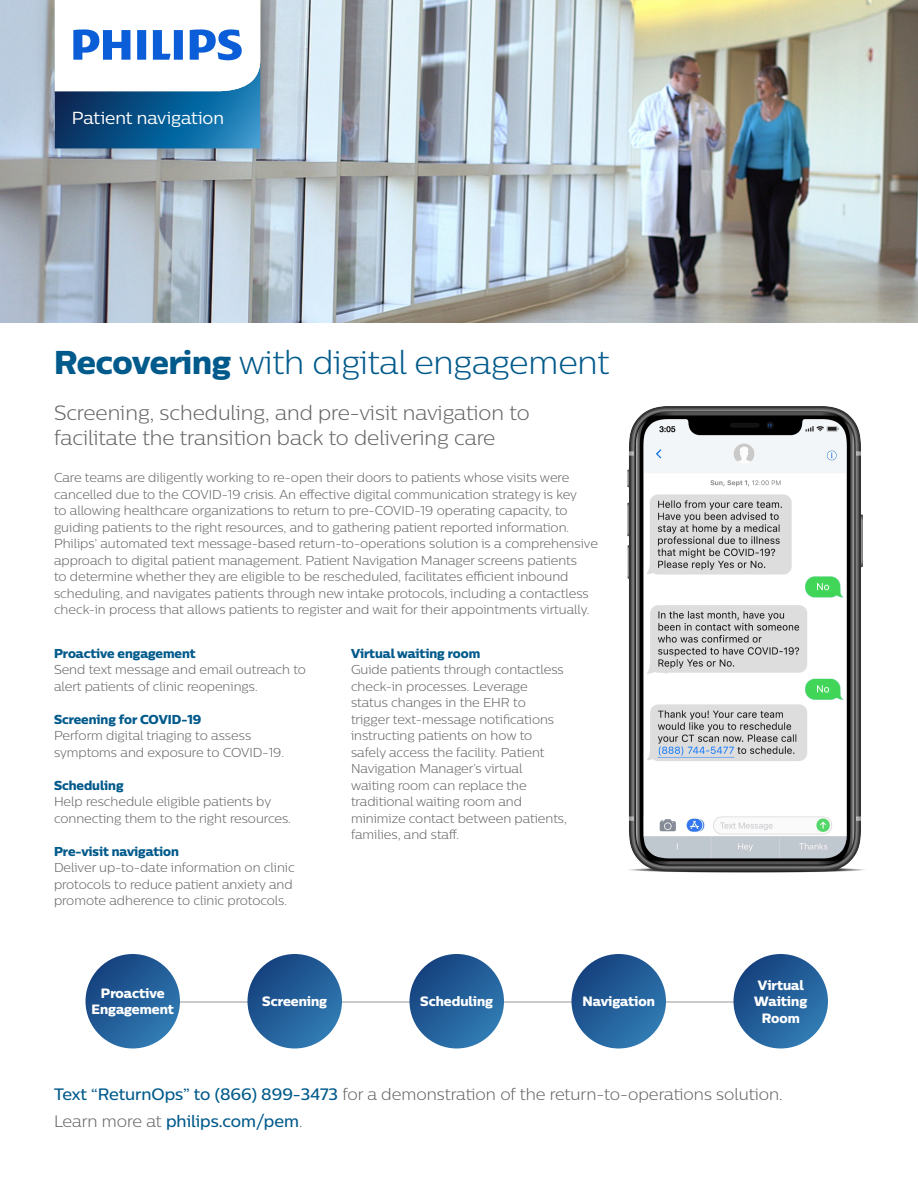
<style>
.page{position:relative;width:918px;height:1188px;background:#fff}
.page>*{position:absolute;margin:0;border:0;box-sizing:border-box;transform-origin:0 0}
.t1{font:300 33px "Centrale Sans";letter-spacing:-.005em;color:#005a8b}
.t2{font:300 20.7px/24.8px "Centrale Sans";color:#636466}
.t3{font:17.4px "Centrale Sans";letter-spacing:-.005em;color:#fff}
.t4{font:300 16.5px/27px "Centrale Sans";color:#636466}
.t5{font:13.5px/16.2px "Centrale Sans X Bold";color:#fff;text-align:center}
.t6{font:300 12.9px/16.5px "Centrale Sans";color:#636466}
.t7{font:12.9px "Centrale Sans X Bold";color:#005a8b}
.s1{font-family:"Centrale Sans X Bold";font-weight:400}
.s2{font-family:"Centrale Sans X Bold";font-weight:400;color:#005a8b}
.s3{font-weight:500;color:#005a8b}
</style>
<div class="page">
<img style="left:0;top:0;width:918px;height:322px">
<img style="left:30px;top:0;width:255px;height:174px">
<svg style="left:55px;top:0;width:205px;height:148px"></svg>
<hr style="left:90px;top:1001px;width:735px;height:2px;background:#b9b9b9">
<svg style="left:248px;top:954px;width:94px;height:94px;background:#235e99"></svg>
<svg style="left:410px;top:954px;width:94px;height:94px;background:#235e99"></svg>
<svg style="left:572px;top:954px;width:94px;height:94px;background:#235e99"></svg>
<svg style="left:734px;top:954px;width:94px;height:94px;background:#235e99"></svg>
<svg style="left:86px;top:954px;width:94px;height:94px;background:#235e99"></svg>
<img style="left:627px;top:406px;width:238px;height:467px">
<p class="t3" style="left:72px;top:107px;width:154px">Patient navigation</p>
<p class="t1" style="left:54px;top:342px;width:557px"><span class="s1">Recovering</span> with digital engagement</p>
<p class="t2" style="left:54px;top:400px;width:477px">Screening, scheduling, and pre-visit navigation to facilitate the transition back to delivering care</p>
<p class="t6" style="left:54px;top:469px;width:545px">Care teams are diligently working to re-open their doors to patients whose visits were cancelled due to the COVID-19 crisis. An effective digital communication strategy is key<br>to allowing healthcare organizations to return to pre-COVID-19 operating capacity, to guiding patients to the right resources, and to gathering patient reported information.<br>Philips’ automated text message-based return-to-operations solution is a comprehensive approach to digital patient management. Patient Navigation Manager screens patients<br>to determine whether they are eligible to be rescheduled, facilitates efficient inbound scheduling, and navigates patients through new intake protocols, including a contactless check-in process that allows patients to register and wait for their appointments virtually.</p>
<p class="t6" style="left:54px;top:645px;width:254px"><span class="s2">Proactive engagement<br></span>Send text message and email outreach to alert patients of clinic reopenings.</p>
<p class="t6" style="left:54px;top:711px;width:232px"><span class="s2">Screening for COVID-19<br></span>Perform digital triaging to assess symptoms and exposure to COVID-19.</p>
<p class="t7" style="left:54px;top:777px;width:71px">Scheduling</p>
<p class="t6" style="left:54px;top:793px;width:238px">Help reschedule eligible patients by connecting them to the right resources.</p>
<p class="t6" style="left:54px;top:843px;width:242px"><span class="s2">Pre-visit navigation<br></span>Deliver up-to-date information on clinic protocols to reduce patient anxiety and promote adherence to clinic protocols.</p>
<p class="t6" style="left:351px;top:645px;width:217px"><span class="s2">Virtual waiting room<br></span>Guide patients through contactless check-in processes. Leverage status changes in the EHR to trigger text-message notifications instructing patients on how to safely access the facility. Patient<br>Navigation Manager’s virtual waiting room can replace the traditional waiting room and minimize contact between patients, families, and staff.</p>
<p class="t5" style="left:92px;top:985px;width:84px">Proactive<br>Engagement</p>
<p class="t5" style="left:262px;top:993px;width:66px">Screening</p>
<p class="t5" style="left:420px;top:993px;width:74px">Scheduling</p>
<p class="t5" style="left:583px;top:993px;width:74px">Navigation</p>
<p class="t5" style="left:754px;top:977px;width:54px;text-align:left">Virtual<br>Waiting</p>
<p class="t5" style="left:762px;top:1009px;width:40px">Room</p>
<p class="t4" style="left:54px;top:1081px;width:730px"><span class="s3">Text “ReturnOps” to (866) 899-3473</span> for a demonstration of the return-to-operations solution.<br>Learn more at <span class="s3">philips.com/pem</span>.</p>
</div>
